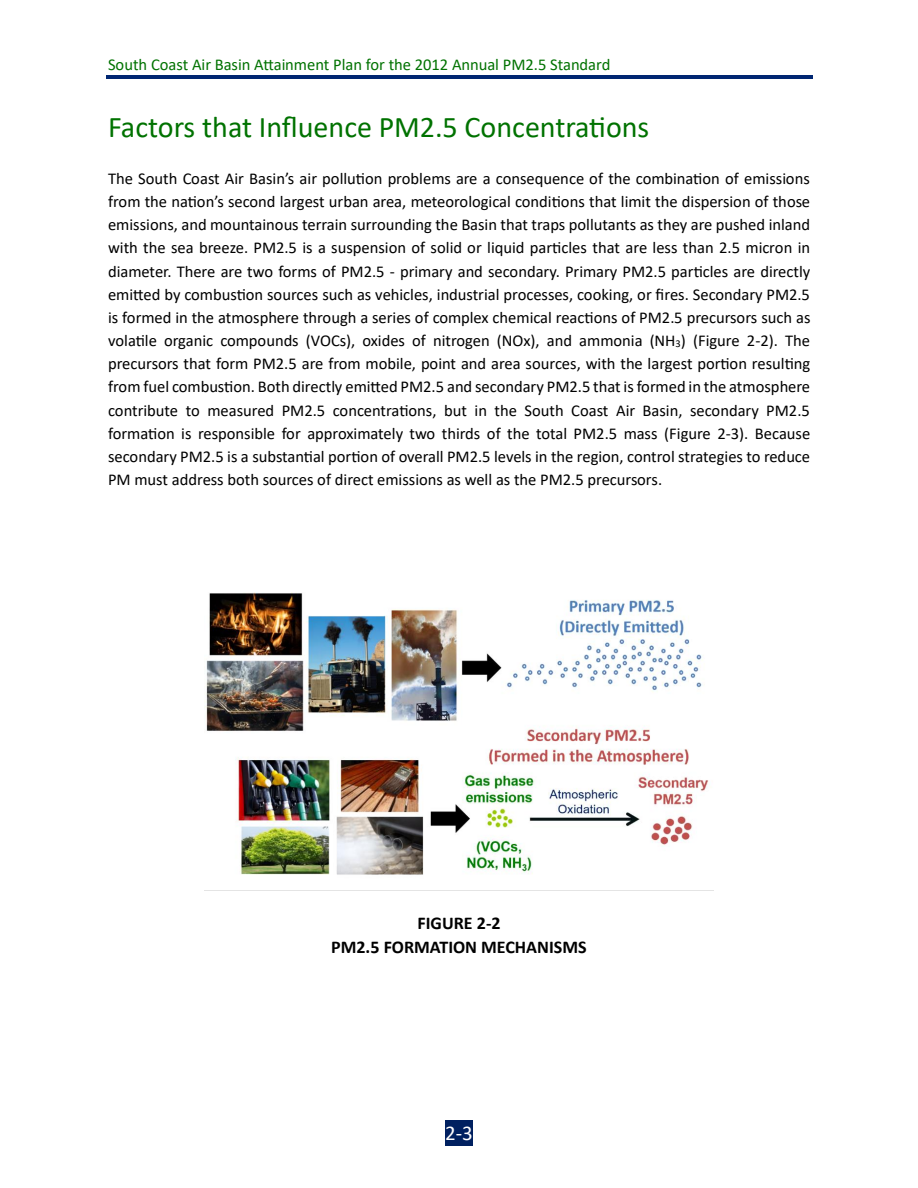
<style>
.page{position:relative;width:918px;height:1188px;background:#fff}
.page>*{position:absolute;margin:0;border:0;box-sizing:border-box;transform-origin:0 0}
.t1{font:30px "Calibri";color:#007200}
.t2{font:21px "Calibri";color:#fff}
.t3{font:700 18px "Calibri";color:#000}
.t4{font:16.5px/23.1px "Calibri";color:#000;text-align:justify}
.t5{font:16.5px "Calibri";letter-spacing:-.005em;color:#007200}
</style>
<div class="page">
<hr style="left:106px;top:75px;width:706px;height:4px;background:#002672">
<div style="left:462px;top:1120px;width:11px;height:26px;background:#002060"></div>
<div style="left:445px;top:1120px;width:17px;height:26px;background:#002060"></div>
<img style="left:204px;top:593px;width:510px;height:298px">
<p class="t5" style="left:108px;top:58px;width:504px">South Coast Air Basin Attainment Plan for the 2012 Annual PM2.5 Standard</p>
<h1 class="t1" style="left:108px;top:114px;width:543px">Factors that Influence PM2.5 Concentrations</h1>
<p class="t4" style="left:108px;top:168px;width:704px">The South Coast Air Basin’s air pollution problems are a consequence of the combination of emissions from the nation’s second largest urban area, meteorological conditions that limit the dispersion of those emissions, and mountainous terrain surrounding the Basin that traps pollutants as they are pushed inland with the sea breeze. PM2.5 is a suspension of solid or liquid particles that are less than 2.5 micron in diameter. There are two forms of PM2.5 - primary and secondary. Primary PM2.5 particles are directly emitted by combustion sources such as vehicles, industrial processes, cooking, or fires. Secondary PM2.5 is formed in the atmosphere through a series of complex chemical reactions of PM2.5 precursors such as volatile organic compounds (VOCs), oxides of nitrogen (NOx), and ammonia (NH<sub>3</sub>) (Figure 2-2). The precursors that form PM2.5 are from mobile, point and area sources, with the largest portion resulting from fuel combustion. Both directly emitted PM2.5 and secondary PM2.5 that is formed in the atmosphere contribute to measured PM2.5 concentrations, but in the South Coast Air Basin, secondary PM2.5 formation is responsible for approximately two thirds of the total PM2.5 mass (Figure 2-3). Because secondary PM2.5 is a substantial portion of overall PM2.5 levels in the region, control strategies to reduce PM must address both sources of direct emissions as well as the PM2.5 precursors.</p>
<p class="t3" style="left:417px;top:915px;width:85px">FIGURE 2-2</p>
<p class="t3" style="left:331px;top:939px;width:257px">PM2.5 FORMATION MECHANISMS</p>
<p class="t2" style="left:445px;top:1125px;width:29px">2-3</p>
</div>
